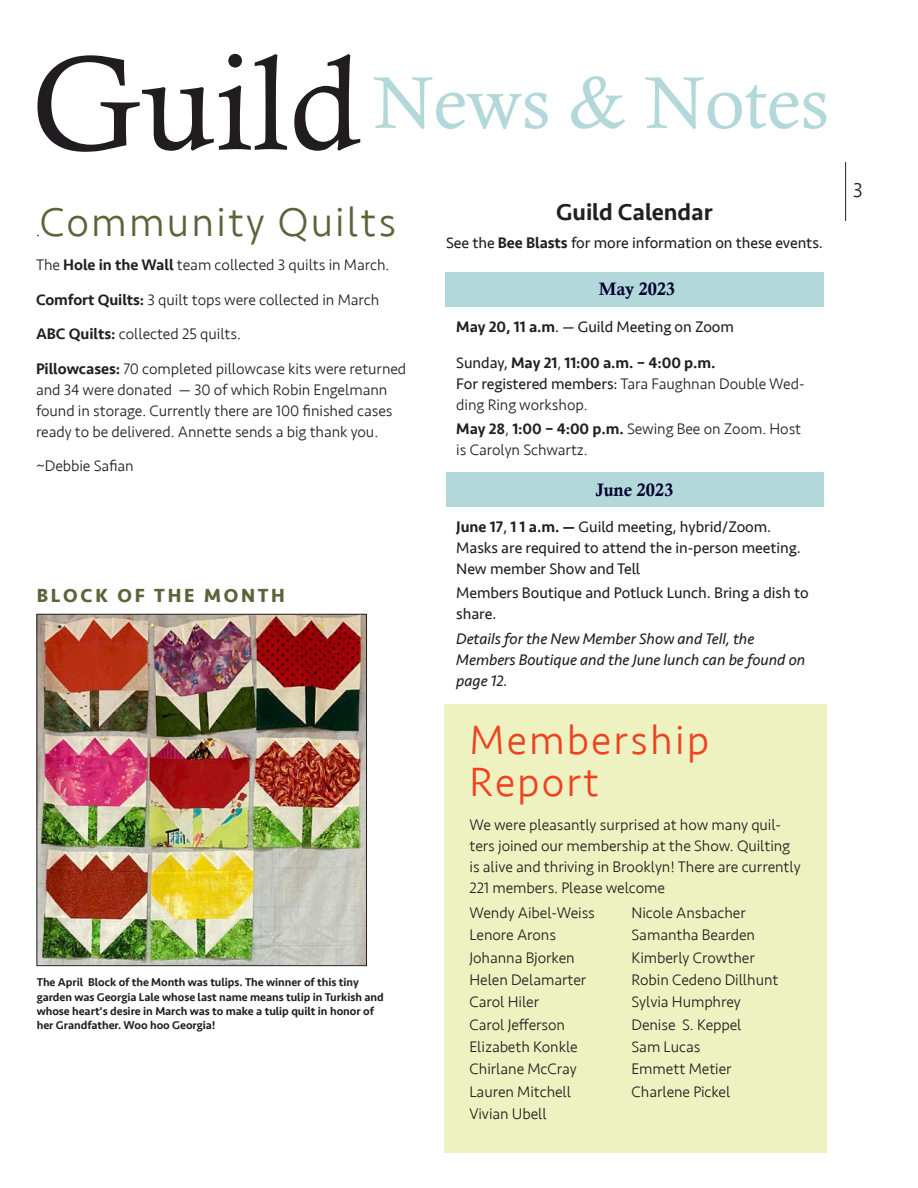
<style>
.page{position:relative;width:918px;height:1188px;background:#fff}
.page>*{position:absolute;margin:0;border:0;box-sizing:border-box;transform-origin:0 0}
.Headline_23pt_Blue{font:133.5px "Calisto";color:#201c20}
.Headline_23pt_Blue-2{font:73.5px "Calisto";color:#b2d8d9}
.ColumnText___space_a{font:300 42px/42px "Seravek";letter-spacing:.05em;color:#ef4222}
.ColumnText___space_a-2{font:300 42px "Seravek";letter-spacing:.05em;color:#5e633b}
.ColumnText___space_a-3{font:500 24px "Seravek";letter-spacing:-.005em;color:#231f20}
.t1{font:300 21px "Seravek";color:#231f20}
.Headline_Bold_16{font:700 19.5px "Seravek";letter-spacing:.14em;color:#5e633b}
.Headline_23pt_Blue-3{font:18px "Calis MT Bol";color:#030030}
.ColumnText___space_a-4{font:300 15.75px/21px "Seravek";letter-spacing:-.005em;color:#231f20}
.ColumnText___space_a-5{font:15.75px/21px "Seravek";letter-spacing:-.005em;color:#231f20}
.ColumnText___space_a-6{font:italic 15.75px/21px "Seravek";letter-spacing:-.005em;color:#231f20}
.Caption_1_pics{font:500 11.7px/14.2px "Seravek";letter-spacing:-.005em;color:#231f20}
.s1{font-weight:500}
.s2{font-weight:400}
</style>
<div class="page">
<hr style="left:845px;top:162px;width:1px;height:59px;background:#231f20">
<div style="left:446px;top:272px;width:378px;height:34px;background:#b2d8d9"></div>
<div style="left:446px;top:472px;width:378px;height:35px;background:#b2d8d9"></div>
<img style="left:39px;top:616px;width:326px;height:348px">
<div style="left:37px;top:614px;width:330px;height:352px;border:1px solid #231f20"></div>
<div style="left:444px;top:704px;width:382px;height:448px;background:#eef2c0"></div>
<p class="Headline_23pt_Blue" style="left:32px;top:26px;width:331px">Guild</p>
<p class="Headline_23pt_Blue-2" style="left:374px;top:60px;width:457px">News &amp; Notes</p>
<p class="ColumnText___space_a-2" style="left:40px;top:197px;width:358px">Community Quilts</p>
<p class="ColumnText___space_a-4" style="left:36px;top:255px;width:355px">The <span class="s1">Hole in the Wall</span> team collected 3 quilts in March.</p>
<p class="ColumnText___space_a-4" style="left:36px;top:289px;width:345px"><span class="s1">Comfort Quilts:</span> 3 quilt tops were collected in March</p>
<p class="ColumnText___space_a-4" style="left:36px;top:324px;width:207px"><span class="s1">ABC Quilts:</span> collected 25 quilts.</p>
<p class="ColumnText___space_a-4" style="left:36px;top:358px;width:372px"><span class="s1">Pillowcases:</span> 70 completed pillowcase kits were returned and 34 were donated — 30 of which Robin Engelmann found in storage. Currently there are 100 finished cases ready to be delivered. Annette sends a big thank you.</p>
<p class="ColumnText___space_a-4" style="left:36px;top:456px;width:99px">~Debbie Safian</p>
<p class="ColumnText___space_a-4" style="left:36px;top:220px;width:5px">.</p>
<p class="Headline_Bold_16" style="left:37px;top:579px;width:250px">BLOCK OF THE MONTH</p>
<p class="Caption_1_pics" style="left:37px;top:975px;width:349px">The April Block of the Month was tulips. The winner of this tiny garden was Georgia Lale whose last name means tulip in Turkish and whose heart's desire in March was to make a tulip quilt in honor of her Grandfather. Woo hoo Georgia!</p>
<p class="ColumnText___space_a-3" style="left:556px;top:197px;width:158px">Guild Calendar</p>
<p class="ColumnText___space_a-5" style="left:446px;top:232px;width:378px">See the <span class="s1">Bee Blasts</span> for more information on these events.</p>
<p class="Headline_23pt_Blue-3" style="left:599px;top:279px;width:78px">May 2023</p>
<p class="ColumnText___space_a-5" style="left:456px;top:316px;width:279px"><span class="s1">May 20, 11 a.m</span>. — Guild Meeting on Zoom</p>
<p class="ColumnText___space_a-4" style="left:456px;top:352px;width:350px"><span class="s2">Sunday,</span> <span class="s1">May 21</span>, <span class="s1">11:00 a.m. – 4:00 p.m.<br></span><span class="s2">For registered members:</span> Tara Faughnan Double Wed&shy;ding Ring workshop.</p>
<p class="ColumnText___space_a-4" style="left:456px;top:419px;width:346px"><span class="s1">May 28</span>, <span class="s1">1:00 – 4:00 p.m.</span> Sewing Bee on Zoom. Host is Carolyn Schwartz.</p>
<p class="Headline_23pt_Blue-3" style="left:596px;top:479px;width:79px">June 2023</p>
<p class="ColumnText___space_a-5" style="left:456px;top:516px;width:346px"><span class="s1">June 17</span>, <span class="s1">1 1 a.m. —</span> Guild meeting, hybrid/Zoom.<br>Masks are required to attend the in-person meeting.<br>New member Show and Tell</p>
<p class="ColumnText___space_a-5" style="left:456px;top:583px;width:354px">Members Boutique and Potluck Lunch. Bring a dish to share.</p>
<p class="ColumnText___space_a-6" style="left:456px;top:628px;width:351px">Details for the New Member Show and Tell, the<br>Members Boutique and the June lunch can be found on page 12.</p>
<p class="ColumnText___space_a" style="left:470px;top:720px;width:241px">Membership<br>Report</p>
<p class="ColumnText___space_a-4" style="left:470px;top:815px;width:333px">We were pleasantly surprised at how many quil&shy;ters joined our membership at the Show. Quilting is alive and thriving in Brooklyn! There are currently 221 members. Please welcome</p>
<p class="ColumnText___space_a-4" style="left:470px;top:903px;width:127px">Wendy Aibel-Weiss</p>
<p class="ColumnText___space_a-4" style="left:632px;top:903px;width:116px">Nicole Ansbacher</p>
<p class="ColumnText___space_a-4" style="left:470px;top:925px;width:88px">Lenore Arons</p>
<p class="ColumnText___space_a-4" style="left:632px;top:925px;width:125px">Samantha Bearden</p>
<p class="ColumnText___space_a-4" style="left:470px;top:947px;width:107px">Johanna Bjorken</p>
<p class="ColumnText___space_a-4" style="left:632px;top:947px;width:125px">Kimberly Crowther</p>
<p class="ColumnText___space_a-4" style="left:470px;top:970px;width:118px">Helen Delamarter</p>
<p class="ColumnText___space_a-4" style="left:632px;top:970px;width:148px">Robin Cedeno Dillhunt</p>
<p class="ColumnText___space_a-4" style="left:470px;top:992px;width:71px">Carol Hiler</p>
<p class="ColumnText___space_a-4" style="left:632px;top:992px;width:111px">Sylvia Humphrey</p>
<p class="ColumnText___space_a-4" style="left:470px;top:1014px;width:97px">Carol Jefferson</p>
<p class="ColumnText___space_a-4" style="left:632px;top:1014px;width:112px">Denise S. Keppel</p>
<p class="ColumnText___space_a-4" style="left:470px;top:1037px;width:110px">Elizabeth Konkle</p>
<p class="ColumnText___space_a-4" style="left:632px;top:1037px;width:70px">Sam Lucas</p>
<p class="ColumnText___space_a-4" style="left:470px;top:1059px;width:109px">Chirlane McCray</p>
<p class="ColumnText___space_a-4" style="left:632px;top:1059px;width:102px">Emmett Metier</p>
<p class="ColumnText___space_a-4" style="left:470px;top:1081px;width:103px">Lauren Mitchell</p>
<p class="ColumnText___space_a-4" style="left:632px;top:1081px;width:100px">Charlene Pickel</p>
<p class="ColumnText___space_a-4" style="left:470px;top:1104px;width:79px">Vivian Ubell</p>
<h3 class="t1" style="left:853px;top:178px;width:11px">3</h3>
</div>
